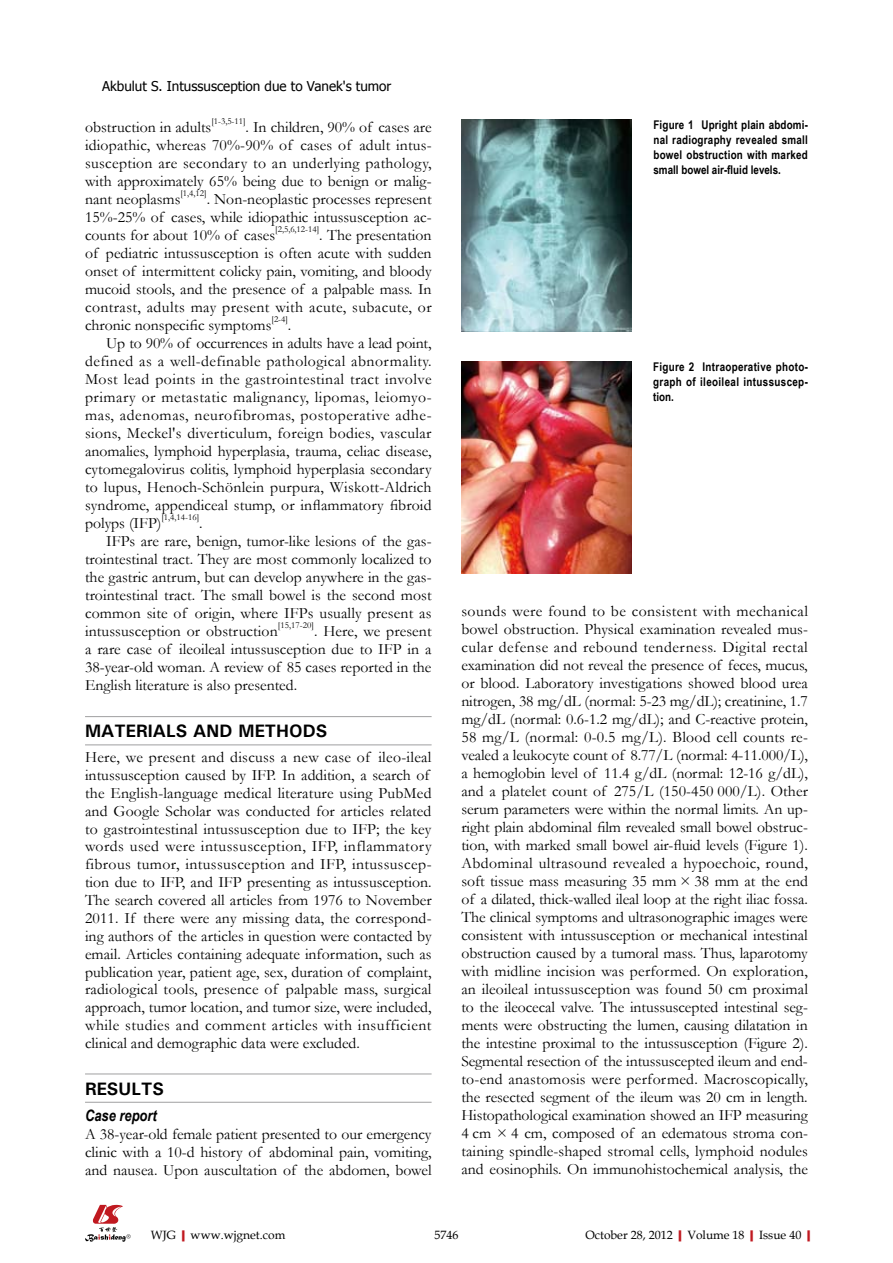
<style>
.page{position:relative;width:893px;height:1263px;background:#fff}
.page>*{position:absolute;margin:0;border:0;box-sizing:border-box;transform-origin:0 0}
.t1{font:700 18px "Univers";color:#000}
.t2{font:15.75px/18px "Garamond";color:#000;text-align:justify}
.t3{font:15.75px "Garamond";letter-spacing:.03em;color:#000}
.t4{font:15.75px "Garamond";letter-spacing:.035em;color:#000}
.t5{font:15.75px "Garamond";letter-spacing:.025em;color:#000}
.t6{font:italic 700 15.75px "Arial Narrow";color:#000}
.t7{font:13.5px "Tahoma";color:#000}
.t8{font:700 12px/15px "Arial Narrow";letter-spacing:.02em;color:#000;text-align:justify}
.t9{font:12px "Book Antiqua";color:#000}
.t10{font:9.15px "Garamond";color:#000}
.s1{font-weight:700;color:#c01920}
</style>
<div class="page">
<svg style="left:85px;top:1205px;width:46px;height:37px"></svg>
<img style="left:461px;top:119px;width:170px;height:213px">
<img style="left:461px;top:361px;width:170px;height:213px">
<hr style="left:85px;top:716px;width:347px;height:1px;background:#9f9fa0">
<hr style="left:85px;top:745px;width:347px;height:1px;background:#9f9fa0">
<hr style="left:85px;top:1074px;width:347px;height:1px;background:#9f9fa0">
<hr style="left:85px;top:1102px;width:347px;height:1px;background:#9f9fa0">
<p class="t7" style="left:102px;top:77px;width:291px">Akbulut S. Intussusception due to Vanek's tumor</p>
<p class="t2" style="left:85px;top:118px;width:128px">obstruction in adults</p>
<p class="t10" style="left:211px;top:115px;width:36px">[1-3,5-11]</p>
<p class="t2" style="left:85px;top:118px;width:348px;text-indent:161px">. In children, 90% of cases are idiopathic, whereas 70%-90% of cases of adult intus&shy;susception are secondary to an underlying pathology, with approximately 65% being due to benign or malig&shy;nant neoplasms</p>
<p class="t10" style="left:180px;top:187px;width:28px">[1,4,12]</p>
<p class="t2" style="left:85px;top:190px;width:348px;text-indent:122px">. Non-neoplastic processes represent 15%-25% of cases, while idiopathic intussusception ac&shy;counts for about 10% of cases</p>
<p class="t10" style="left:275px;top:223px;width:46px">[2,5,6,12-14]</p>
<p class="t2" style="left:85px;top:226px;width:348px;text-indent:234px">. The presentation of pediatric intussusception is often acute with sudden onset of intermittent colicky pain, vomiting, and bloody mucoid stools, and the presence of a palpable mass. In contrast, adults may present with acute, subacute, or chronic nonspecific symptoms</p>
<p class="t10" style="left:272px;top:313px;width:18px">[2-4]</p>
<p class="t2" style="left:288px;top:316px;width:5px">.</p>
<p class="t2" style="left:106px;top:334px;width:327px">Up to 90% of occurrences in adults have a lead point,</p>
<p class="t3" style="left:85px;top:350px;width:348px">defined as a well-definable pathological abnormality.</p>
<p class="t3" style="left:85px;top:368px;width:348px">Most lead points in the gastrointestinal tract involve</p>
<p class="t4" style="left:85px;top:386px;width:348px">primary or metastatic malignancy, lipomas, leiomyo-</p>
<p class="t4" style="left:85px;top:404px;width:348px">mas, adenomas, neurofibromas, postoperative adhe-</p>
<p class="t5" style="left:85px;top:422px;width:348px">sions, Meckel's diverticulum, foreign bodies, vascular</p>
<p class="t2" style="left:85px;top:442px;width:348px">anomalies, lymphoid hyperplasia, trauma, celiac disease,</p>
<p class="t2" style="left:85px;top:460px;width:348px">cytomegalovirus colitis, lymphoid hyperplasia secondary</p>
<p class="t2" style="left:85px;top:478px;width:348px">to lupus, Henoch-Schönlein purpura, Wiskott-Aldrich</p>
<p class="t2" style="left:85px;top:496px;width:348px">syndrome, appendiceal stump, or inflammatory fibroid</p>
<p class="t2" style="left:85px;top:514px;width:78px">polyps (IFP)</p>
<p class="t10" style="left:161px;top:511px;width:39px">[1,4,14-16]</p>
<p class="t2" style="left:199px;top:514px;width:5px">.</p>
<p class="t2" style="left:106px;top:532px;width:327px">IFPs are rare, benign, tumor-like lesions of the gas-</p>
<p class="t2" style="left:85px;top:550px;width:348px">trointestinal tract. They are most commonly localized to</p>
<p class="t2" style="left:85px;top:568px;width:348px">the gastric antrum, but can develop anywhere in the gas-</p>
<p class="t2" style="left:85px;top:586px;width:348px">trointestinal tract. The small bowel is the second most</p>
<p class="t2" style="left:85px;top:604px;width:348px">common site of origin, where IFPs usually present as</p>
<p class="t2" style="left:85px;top:622px;width:194px">intussusception or obstruction</p>
<p class="t10" style="left:278px;top:619px;width:38px">[15,17-20]</p>
<p class="t2" style="left:85px;top:622px;width:348px;text-indent:229px">. Here, we present a rare case of ileoileal intussusception due to IFP in a 38-year-old woman. A review of 85 cases reported in the English literature is also presented.</p>
<p class="t1" style="left:85px;top:720px;width:244px">MATERIALS AND METHODS</p>
<p class="t2" style="left:85px;top:748px;width:348px;text-align:left">Here, we present and discuss a new case of ileo-ileal intussusception caused by IFP. In addition, a search of the English-language medical literature using PubMed and Google Scholar was conducted for articles related to gastrointestinal intussusception due to IFP; the key words used were intussusception, IFP, inflammatory fibrous tumor, intussusception and IFP, intussuscep&shy;tion due to IFP, and IFP presenting as intussusception.<br>The search covered all articles from 1976 to November 2011. If there were any missing data, the correspond&shy;ing authors of the articles in question were contacted by email. Articles containing adequate information, such as publication year, patient age, sex, duration of complaint, radiological tools, presence of palpable mass, surgical approach, tumor location, and tumor size, were included, while studies and comment articles with insufficient clinical and demographic data were excluded.</p>
<p class="t1" style="left:85px;top:1078px;width:81px">RESULTS</p>
<p class="t6" style="left:85px;top:1103px;width:73px">Case report</p>
<p class="t2" style="left:85px;top:1124px;width:348px">A 38-year-old female patient presented to our emergency clinic with a 10-d history of abdominal pain, vomiting, and nausea. Upon auscultation of the abdomen, bowel</p>
<p class="t8" style="left:653px;top:117px;width:156px">Figure 1 Upright plain abdomi&shy;nal radiography revealed small bowel obstruction with marked small bowel air-fluid levels.</p>
<p class="t8" style="left:653px;top:359px;width:156px">Figure 2 Intraoperative photo&shy;graph of ileoileal intussuscep&shy;tion.</p>
<p class="t2" style="left:461px;top:602px;width:348px">sounds were found to be consistent with mechanical bowel obstruction. Physical examination revealed mus&shy;cular defense and rebound tenderness. Digital rectal examination did not reveal the presence of feces, mucus, or blood. Laboratory investigations showed blood urea nitrogen, 38 mg/dL (normal: 5-23 mg/dL); creatinine, 1.7 mg/dL (normal: 0.6-1.2 mg/dL); and C-reactive protein, 58 mg/L (normal: 0-0.5 mg/L). Blood cell counts re&shy;vealed a leukocyte count of 8.77/L (normal: 4-11.000/L), a hemoglobin level of 11.4 g/dL (normal: 12-16 g/dL), and a platelet count of 275/L (150-450 000/L). Other serum parameters were within the normal limits. An up&shy;right plain abdominal film revealed small bowel obstruc&shy;tion, with marked small bowel air-fluid levels (Figure 1).<br>Abdominal ultrasound revealed a hypoechoic, round, soft tissue mass measuring 35 mm × 38 mm at the end of a dilated, thick-walled ileal loop at the right iliac fossa.<br>The clinical symptoms and ultrasonographic images were consistent with intussusception or mechanical intestinal obstruction caused by a tumoral mass. Thus, laparotomy with midline incision was performed. On exploration, an ileoileal intussusception was found 50 cm proximal to the ileocecal valve. The intussuscepted intestinal seg&shy;ments were obstructing the lumen, causing dilatation in the intestine proximal to the intussusception (Figure 2).<br>Segmental resection of the intussuscepted ileum and end&shy;to-end anastomosis were performed. Macroscopically, the resected segment of the ileum was 20 cm in length.<br>Histopathological examination showed an IFP measuring 4 cm × 4 cm, composed of an edematous stroma con&shy;taining spindle-shaped stromal cells, lymphoid nodules and eosinophils. On immunohistochemical analysis, the</p>
<p class="t9" style="left:151px;top:1226px;width:136px">WJG<span class="s1">|</span>www.wjgnet.com</p>
<p class="t9" style="left:434px;top:1226px;width:25px">5746</p>
<p class="t9" style="left:585px;top:1226px;width:232px">October 28, 2012<span class="s1">|</span>Volume 18<span class="s1">|</span>Issue 40<span class="s1">|</span></p>
</div>
